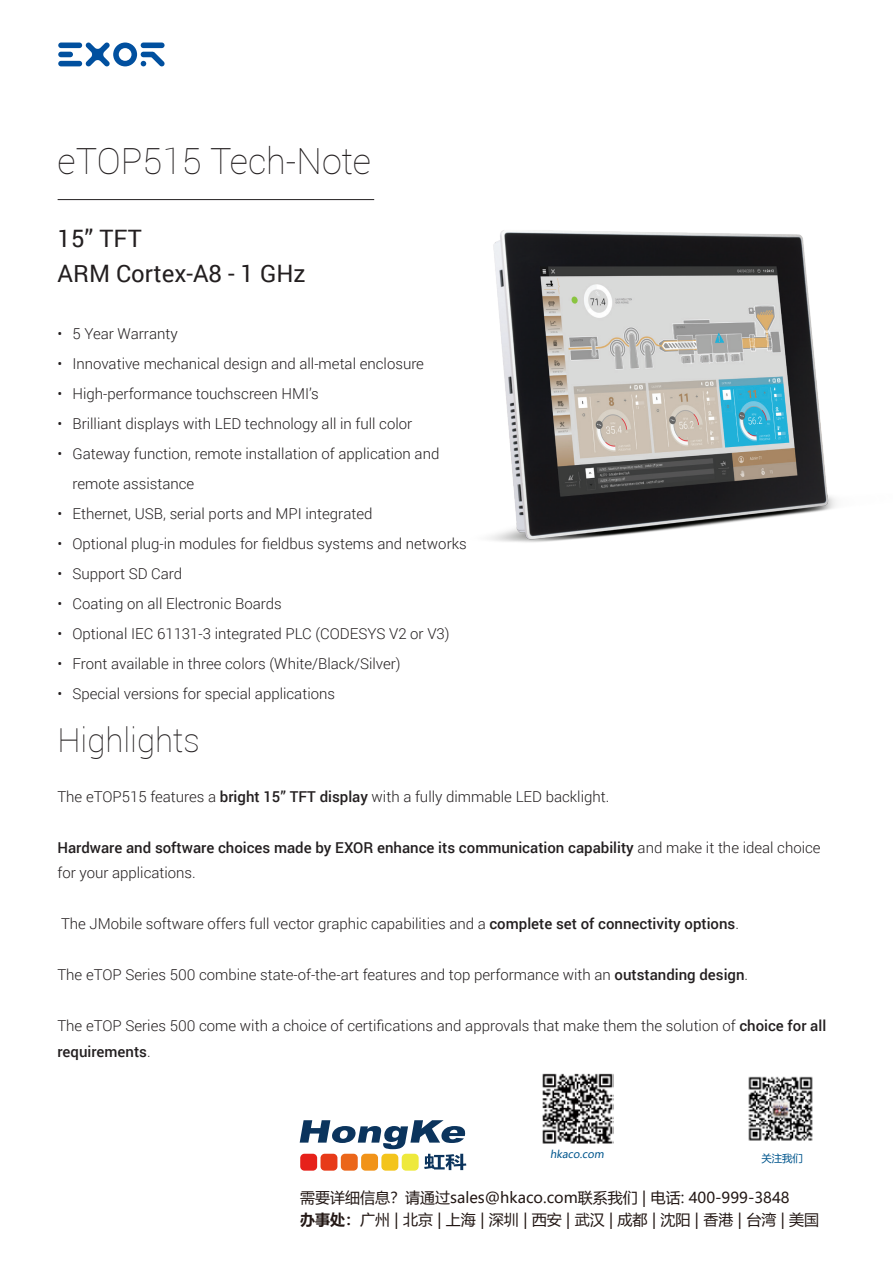
<style>
.page{position:relative;width:893px;height:1263px;background:#fff}
.page>*{position:absolute;margin:0;border:0;box-sizing:border-box;transform-origin:0 0}
.t1{font:100 36px "Roboto";color:#231f20}
.t2{font:100 33px "Roboto";color:#231f20}
.t3{font:24px/34.5px "Roboto";color:#231f20}
.t4{font:300 15px/30px "Roboto";color:#231f20}
.t5{font:500 15px/25.5px "Roboto";color:#231f20}
.t6{font:15px/21.9px "Microsoft Ya Hei";color:#231815}
.t7{font:10.35px "Microsoft Ya Hei";color:#00568d}
.s1{font-weight:500}
.s2{font-weight:300}
.s3{font-weight:700}
</style>
<div class="page">
<div style="left:58px;top:43px;width:24px;height:5px;background:#01509f;border-radius:3px"></div>
<div style="left:58px;top:52px;width:15px;height:5px;background:#01509f;border-radius:3px"></div>
<div style="left:58px;top:61px;width:24px;height:5px;background:#01509f;border-radius:3px"></div>
<svg style="left:86px;top:43px;width:79px;height:23px"></svg>
<img style="left:353px;top:199px;width:483px;height:344px">
<hr style="left:58px;top:199px;width:316px;height:1px;background:#231f20">
<img style="left:542px;top:1073px;width:72px;height:71px">
<svg style="left:300px;top:1154px;width:17px;height:17px"></svg>
<svg style="left:321px;top:1154px;width:16px;height:17px"></svg>
<svg style="left:341px;top:1154px;width:17px;height:17px"></svg>
<svg style="left:361px;top:1154px;width:17px;height:17px"></svg>
<svg style="left:381px;top:1154px;width:17px;height:17px"></svg>
<svg style="left:402px;top:1154px;width:17px;height:17px"></svg>
<svg style="left:300px;top:1120px;width:166px;height:50px"></svg>
<img style="left:748px;top:1076px;width:65px;height:65px">
<h1 class="t1" style="left:58px;top:136px;width:315px">eTOP515 Tech-Note</h1>
<h3 class="t3" style="left:58px;top:221px;width:250px">15” TFT<br>ARM Cortex-A8 - 1 GHz</h3>
<p class="t4" style="left:57px;top:318px;width:122px">• 5 Year Warranty</p>
<p class="t4" style="left:57px;top:348px;width:368px">• Innovative mechanical design and all-metal enclosure</p>
<p class="t4" style="left:57px;top:378px;width:263px">• High-performance touchscreen HMI’s</p>
<p class="t4" style="left:57px;top:408px;width:356px">• Brilliant displays with LED technology all in full color</p>
<p class="t4" style="left:72px;top:438px;width:368px;text-indent:-15px">• Gateway function, remote installation of application and remote assistance</p>
<p class="t4" style="left:57px;top:498px;width:317px">• Ethernet, USB, serial ports and MPI integrated</p>
<p class="t4" style="left:57px;top:528px;width:411px">• Optional plug-in modules for fieldbus systems and networks</p>
<p class="t4" style="left:57px;top:558px;width:126px">• Support SD Card</p>
<p class="t4" style="left:57px;top:588px;width:226px">• Coating on all Electronic Boards</p>
<p class="t4" style="left:57px;top:618px;width:394px">• Optional IEC 61131-3 integrated PLC (CODESYS V2 or V3)</p>
<p class="t4" style="left:57px;top:648px;width:345px">• Front available in three colors (White/Black/Silver)</p>
<p class="t4" style="left:57px;top:678px;width:279px">• Special versions for special applications</p>
<h2 class="t2" style="left:57px;top:717px;width:144px">Highlights</h2>
<p class="t4" style="left:57px;top:781px;width:553px">The eTOP515 features a <span class="s1">bright 15” TFT display</span> with a fully dimmable LED backlight.</p>
<p class="t5" style="left:57px;top:834px;width:765px">Hardware and software choices made by EXOR enhance its communication capability <span class="s2">and make it the ideal choice for your applications.</span></p>
<p class="t4" style="left:61px;top:908px;width:679px">The JMobile software offers full vector graphic capabilities and a <span class="s1">complete set of connectivity options</span>.</p>
<p class="t4" style="left:57px;top:959px;width:692px">The eTOP Series 500 combine state-of-the-art features and top performance with an <span class="s1">outstanding design</span>.</p>
<p class="t4" style="left:57px;top:1012px;width:770px;line-height:25.5px">The eTOP Series 500 come with a choice of certifications and approvals that make them the solution of <span class="s1">choice for all requirements</span>.</p>
<p class="t7" style="left:550px;top:1147px;width:57px">hkaco.com</p>
<p class="t7" style="left:761px;top:1151px;width:43px">关注我们</p>
<p class="t6" style="left:300px;top:1186px;width:521px">需要详细信息？请通过sales@hkaco.com联系我们 | 电话: 400-999-3848<br><span class="s3">办事处：</span>广州 | 北京 | 上海 | 深圳 | 西安 | 武汉 | 成都 | 沈阳 | 香港 | 台湾 | 美国</p>
</div>
